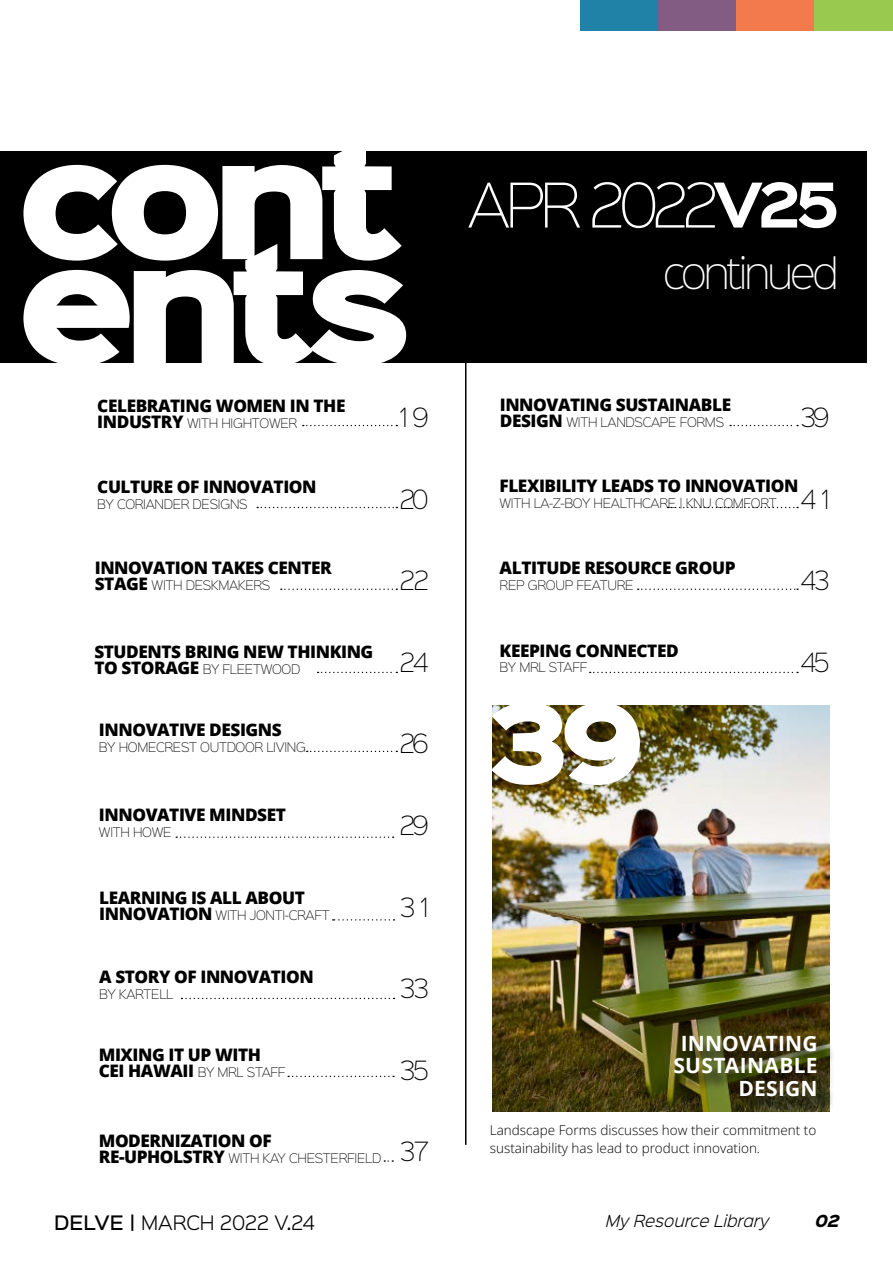
<style>
.page{position:relative;width:893px;height:1263px;background:#fff}
.page>*{position:absolute;margin:0;border:0;box-sizing:border-box;transform-origin:0 0}
.t1{font:147.3px/105px "Sinkin Sans 900 X Black";letter-spacing:-.095em;color:#fff}
.t2{font:99.15px "Sinkin Sans 900 X Black";color:#fff}
.t3{font:55.5px "Sinkin Sans 200 X Light";letter-spacing:-.095em;color:#fff}
.t4{font:39px "Sinkin Sans 200 X Light";letter-spacing:-.085em;color:#fff}
.t5{font:23.85px "Sinkin Sans 200 X Light";letter-spacing:-.09em;color:#000}
.t6{font:700 21px/22.5px "Open Sans";letter-spacing:.01em;color:#fff;text-align:right}
.t7{font:300 18px "Sinkin Sans 300";color:#000}
.t8{font:800 17.25px "Open Sans";letter-spacing:-.025em;color:#000}
.t9{font:italic 300 15px "Sinkin Sans 300";color:#000}
.t10{font:italic 900 15px "Sinkin Sans 800";color:#000}
.t11{font:13.5px/18px "Open Sans";color:#000}
.t12{font:12px "Sinkin Sans 200 X Light";letter-spacing:-.025em;color:#000}
.s1{font-family:"Open Sans";font-weight:800;font-size:17.25px}
.s2{font-family:"Sinkin Sans 700";font-weight:700}
.s3{font-family:"Sinkin Sans 500";font-weight:500}
</style>
<div class="page">
<div style="left:0;top:151px;width:867px;height:212px;background:#000"></div>
<hr style="left:465px;top:262px;width:1px;height:883px;background:#000">
<svg style="left:303px;top:425px;width:94px;height:1px"></svg>
<svg style="left:257px;top:507px;width:140px;height:1px"></svg>
<svg style="left:281px;top:589px;width:116px;height:1px"></svg>
<svg style="left:318px;top:672px;width:79px;height:1px"></svg>
<svg style="left:307px;top:751px;width:90px;height:1px"></svg>
<svg style="left:176px;top:836px;width:218px;height:2px"></svg>
<div style="left:580px;top:0;width:79px;height:30px;background:#2182a8"></div>
<div style="left:658px;top:0;width:78px;height:30px;background:#825c82"></div>
<div style="left:736px;top:0;width:79px;height:30px;background:#f27a4d"></div>
<div style="left:814px;top:0;width:79px;height:30px;background:#99c94f"></div>
<img style="left:492px;top:706px;width:337px;height:405px">
<div style="left:677px;top:1038px;width:158px;height:76px;background:#000;opacity:.75"></div>
<svg style="left:333px;top:919px;width:62px;height:1px"></svg>
<svg style="left:181px;top:998px;width:213px;height:1px"></svg>
<svg style="left:288px;top:1076px;width:106px;height:1px"></svg>
<svg style="left:384px;top:1160px;width:9px;height:2px"></svg>
<svg style="left:730px;top:425px;width:68px;height:1px"></svg>
<svg style="left:668px;top:507px;width:130px;height:1px"></svg>
<svg style="left:638px;top:589px;width:160px;height:1px"></svg>
<svg style="left:590px;top:672px;width:208px;height:1px"></svg>
<h1 class="t1" style="left:17px;top:156px;width:397px">CONT<br>ENTS</h1>
<h3 class="t8" style="left:97px;top:393px;width:250px">CELEBRATING WOMEN IN THE</h3>
<p class="t12" style="left:97px;top:413px;width:202px"><span class="s1">INDUSTRY</span> WITH HIGHTOWER</p>
<h3 class="t8" style="left:97px;top:474px;width:221px">CULTURE OF INNOVATION</h3>
<p class="t12" style="left:97px;top:495px;width:152px">BY CORIANDER DESIGNS</p>
<h3 class="t8" style="left:95px;top:555px;width:239px">INNOVATION TAKES CENTER</h3>
<p class="t12" style="left:95px;top:576px;width:177px"><span class="s1">STAGE</span> WITH DESKMAKERS</p>
<h3 class="t8" style="left:94px;top:638px;width:280px">STUDENTS BRING NEW THINKING</h3>
<p class="t12" style="left:94px;top:659px;width:207px"><span class="s1">TO STORAGE</span> BY FLEETWOOD</p>
<h3 class="t8" style="left:99px;top:717px;width:184px">INNOVATIVE DESIGNS</h3>
<p class="t12" style="left:99px;top:738px;width:209px">BY HOMECREST OUTDOOR LIVING</p>
<h3 class="t8" style="left:99px;top:801px;width:189px">INNOVATIVE MINDSET</h3>
<p class="t12" style="left:99px;top:822px;width:74px">WITH HOWE</p>
<h3 class="t5" style="left:400px;top:398px;width:30px">19</h3>
<h3 class="t5" style="left:400px;top:480px;width:30px">20</h3>
<h3 class="t5" style="left:400px;top:562px;width:30px">22</h3>
<h3 class="t5" style="left:400px;top:643px;width:30px">24</h3>
<h3 class="t5" style="left:400px;top:725px;width:30px">26</h3>
<h3 class="t5" style="left:400px;top:806px;width:30px">29</h3>
<h3 class="t8" style="left:99px;top:885px;width:207px">LEARNING IS ALL ABOUT</h3>
<p class="t12" style="left:99px;top:906px;width:232px"><span class="s1">INNOVATION</span> WITH JONTI-CRAFT</p>
<h3 class="t8" style="left:99px;top:963px;width:216px">A STORY OF INNOVATION</h3>
<p class="t12" style="left:99px;top:984px;width:76px">BY KARTELL</p>
<h3 class="t8" style="left:99px;top:1041px;width:164px">MIXING IT UP WITH</h3>
<p class="t12" style="left:99px;top:1062px;width:188px"><span class="s1">CEI HAWAII</span> BY MRL STAFF</p>
<h3 class="t5" style="left:400px;top:888px;width:30px">31</h3>
<h3 class="t5" style="left:400px;top:969px;width:30px">33</h3>
<h3 class="t5" style="left:400px;top:1051px;width:30px">35</h3>
<h3 class="t8" style="left:99px;top:1127px;width:174px">MODERNIZATION OF</h3>
<p class="t12" style="left:99px;top:1148px;width:284px"><span class="s1">RE-UPHOLSTRY</span> WITH KAY CHESTERFIELD</p>
<h3 class="t5" style="left:400px;top:1133px;width:30px">37</h3>
<h3 class="t3" style="left:467px;top:161px;width:373px">APR 2022<span class="s2">V25</span></h3>
<h3 class="t4" style="left:663px;top:242px;width:177px">continued</h3>
<h3 class="t8" style="left:500px;top:392px;width:233px">INNOVATING SUSTAINABLE</h3>
<p class="t12" style="left:500px;top:413px;width:226px"><span class="s1">DESIGN</span> WITH LANDSCAPE FORMS</p>
<h3 class="t5" style="left:801px;top:398px;width:30px">39</h3>
<h3 class="t8" style="left:499px;top:472px;width:300px">FLEXIBILITY LEADS TO INNOVATION</h3>
<p class="t12" style="left:499px;top:493px;width:279px">WITH LA-Z-BOY HEALTHCARE | KNU COMFORT</p>
<h3 class="t5" style="left:801px;top:480px;width:30px">41</h3>
<h3 class="t8" style="left:500px;top:555px;width:237px">ALTITUDE RESOURCE GROUP</h3>
<p class="t12" style="left:500px;top:576px;width:135px">REP GROUP FEATURE</p>
<h3 class="t8" style="left:500px;top:637px;width:181px">KEEPING CONNECTED</h3>
<p class="t12" style="left:500px;top:658px;width:89px">BY MRL STAFF</p>
<h2 class="t2" style="left:486px;top:692px;width:161px">39</h2>
<h3 class="t5" style="left:801px;top:562px;width:30px">43</h3>
<h3 class="t5" style="left:801px;top:643px;width:30px">45</h3>
<h3 class="t6" style="left:673px;top:1031px;width:146px">INNOVATING<br>SUSTAINABLE<br>DESIGN</h3>
<p class="t11" style="left:490px;top:1121px;width:328px">Landscape Forms discusses how their commitment to sustainability has lead to product innovation.</p>
<h3 class="t7" style="left:54px;top:1208px;width:262px"><span class="s3">DELVE |</span> MARCH 2022 V.24</h3>
<p class="t9" style="left:606px;top:1209px;width:165px">My Resource Library</p>
<p class="t10" style="left:815px;top:1213px;width:26px">02</p>
</div>
